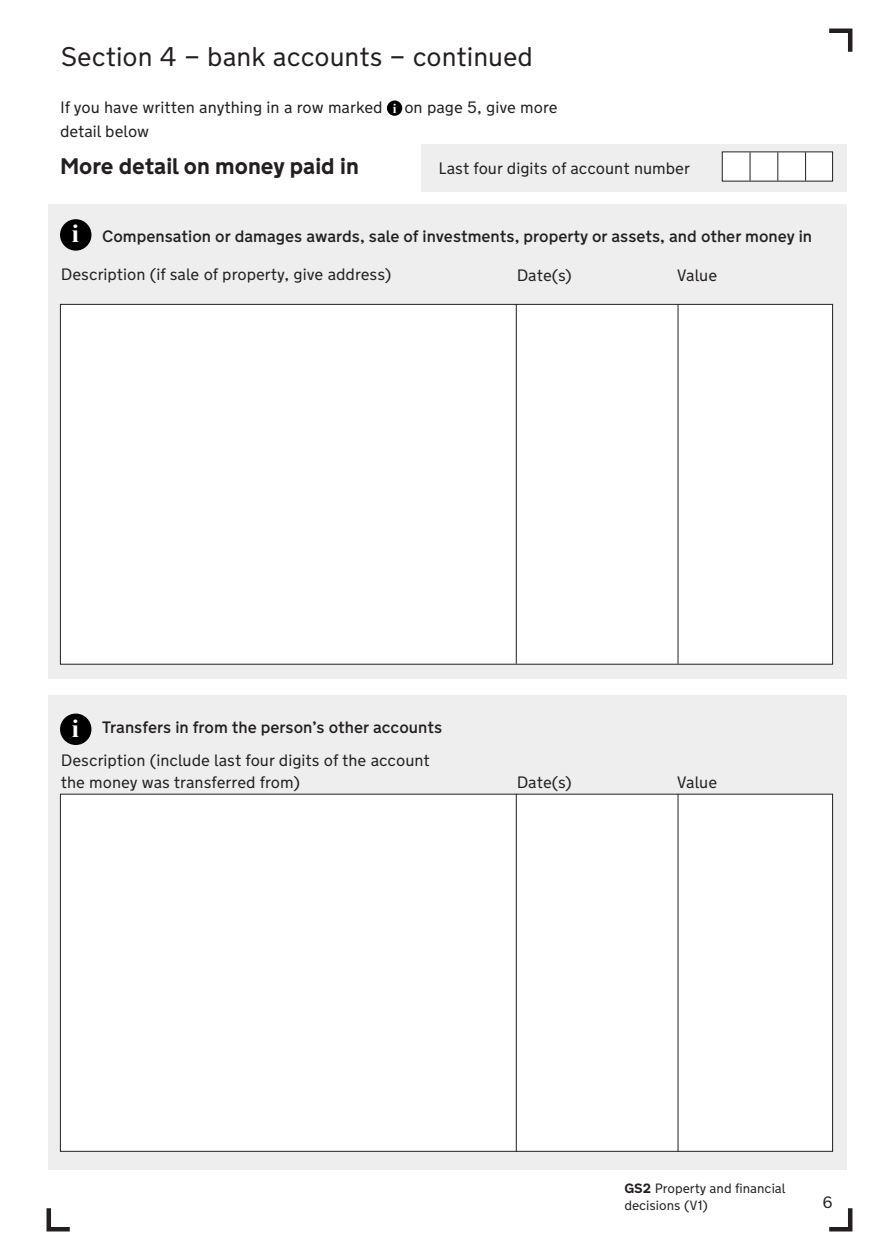
<style>
.page{position:relative;width:893px;height:1260px;background:#fff}
.page>*{position:absolute;margin:0;border:0;box-sizing:border-box;transform-origin:0 0}
.Heading_2{font:300 27px "NTA";color:#231f20}
.t1{font:700 25.5px "Times New Roman";color:#fff}
.Heading_2-2{font:700 22.5px "NTA";color:#231f20}
.t2{font:300 16.5px/21px "NTA";color:#231f20}
.t3{font:500 16.5px "NTA";color:#231f20}
.t4{font:300 13.5px/18px "NTA";color:#231f20}
.t5{font:700 13.5px "Times New Roman";color:#fff}
.s1{font-weight:700}
</style>
<div class="page">
<svg style="left:46px;top:1208px;width:24px;height:24px"></svg>
<svg style="left:829px;top:28px;width:24px;height:24px"></svg>
<svg style="left:829px;top:1208px;width:24px;height:24px"></svg>
<div style="left:421px;top:144px;width:425px;height:48px;background:#eeeeef"></div>
<div style="left:722px;top:152px;width:110px;height:29px;background:#fff"></div>
<svg style="left:749px;top:152px;width:1px;height:29px"></svg>
<svg style="left:777px;top:152px;width:1px;height:29px"></svg>
<svg style="left:805px;top:152px;width:1px;height:29px"></svg>
<div style="left:387px;top:101px;width:15px;height:15px;background:#000001;border-radius:50%"></div>
<div style="left:48px;top:204px;width:798px;height:475px;background:#eeeeef"></div>
<div style="left:48px;top:695px;width:798px;height:475px;background:#eeeeef"></div>
<div style="left:60px;top:794px;width:772px;height:357px;background:#fff"></div>
<hr style="left:516px;top:794px;width:1px;height:358px;background:#231f20">
<hr style="left:677px;top:794px;width:1px;height:358px;background:#231f20">
<div style="left:60px;top:219px;width:31px;height:32px;background:#000001;border-radius:50%"></div>
<div style="left:60px;top:714px;width:31px;height:31px;background:#000001;border-radius:50%"></div>
<div style="left:60px;top:304px;width:772px;height:360px;background:#fff"></div>
<hr style="left:516px;top:304px;width:1px;height:360px;background:#231f20">
<hr style="left:677px;top:304px;width:1px;height:360px;background:#231f20">
<p class="Heading_2" style="left:61px;top:41px;width:474px">Section 4 – bank accounts – continued</p>
<p class="t2" style="left:60px;top:96px;width:324px">If you have written anything in a row marked</p>
<p class="t2" style="left:404px;top:96px;width:155px">on page 5, give more</p>
<p class="t2" style="left:60px;top:120px;width:91px">detail below</p>
<p class="t5" style="left:393px;top:98px;width:5px">i</p>
<p class="Heading_2-2" style="left:60px;top:152px;width:300px">More detail on money paid in</p>
<p class="t2" style="left:438px;top:158px;width:253px">Last four digits of account number</p>
<p class="t1" style="left:72px;top:215px;width:9px">i</p>
<p class="t3" style="left:102px;top:225px;width:711px">Compensation or damages awards, sale of investments, property or assets, and other money in</p>
<p class="t2" style="left:61px;top:264px;width:332px">Description (if sale of property, give address)</p>
<p class="t2" style="left:516px;top:264px;width:57px">Date(s)</p>
<p class="t2" style="left:677px;top:264px;width:42px">Value</p>
<p class="t1" style="left:72px;top:710px;width:9px">i</p>
<p class="t3" style="left:102px;top:717px;width:341px">Transfers in from the person’s other accounts</p>
<p class="t2" style="left:61px;top:750px;width:370px">Description (include last four digits of the account the money was transferred from)</p>
<p class="t2" style="left:516px;top:771px;width:57px">Date(s)</p>
<p class="t2" style="left:677px;top:771px;width:42px">Value</p>
<p class="t4" style="left:624px;top:1179px;width:163px"><span class="s1">GS2</span> Property and financial decisions (V1)</p>
<p class="t2" style="left:822px;top:1191px;width:12px">6</p>
</div>
